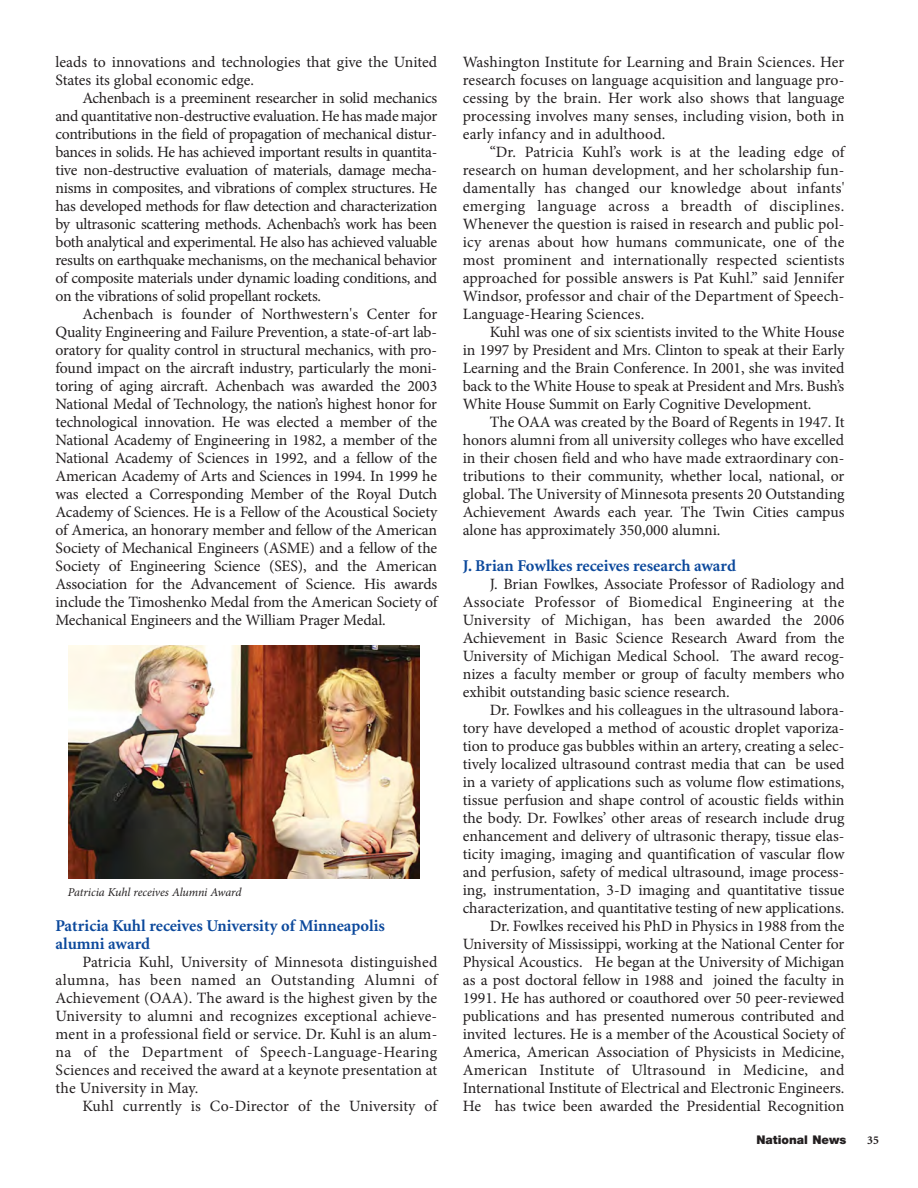
<style>
.page{position:relative;width:918px;height:1188px;background:#fff}
.page>*{position:absolute;margin:0;border:0;box-sizing:border-box;transform-origin:0 0}
.t1{font:700 16.5px/18px "Minion";color:#0c499c}
.t2{font:15.75px/18px "Minion Pro";color:#231f20;text-align:justify}
.t3{font:italic 12px "Minion Pro";letter-spacing:-.01em;color:#231f20}
.t4{font:900 12px "Helvetica Neue";color:#231f20}
.t5{font:700 12px "Minion";color:#231f20}
</style>
<div class="page">
<img style="left:68px;top:645px;width:351px;height:233px">
<p class="t2" style="left:55px;top:54px;width:383px">leads to innovations and technologies that give the United<br>States its global economic edge.</p>
<p class="t2" style="left:55px;top:90px;width:383px;text-indent:27px">Achenbach is a preeminent researcher in solid mechanics and quantitative non-destructive evaluation. He has made major contributions in the field of propagation of mechanical distur&shy;bances in solids. He has achieved important results in quantita&shy;tive non-destructive evaluation of materials, damage mecha&shy;nisms in composites, and vibrations of complex structures. He has developed methods for flaw detection and characterization by ultrasonic scattering methods. Achenbach’s work has been both analytical and experimental. He also has achieved valuable results on earthquake mechanisms, on the mechanical behavior of composite materials under dynamic loading conditions, and on the vibrations of solid propellant rockets.</p>
<p class="t2" style="left:55px;top:306px;width:383px;text-indent:27px">Achenbach is founder of Northwestern's Center for Quality Engineering and Failure Prevention, a state-of-art lab&shy;oratory for quality control in structural mechanics, with pro&shy;found impact on the aircraft industry, particularly the moni&shy;toring of aging aircraft. Achenbach was awarded the 2003<br>National Medal of Technology, the nation’s highest honor for technological innovation. He was elected a member of the National Academy of Engineering in 1982, a member of the National Academy of Sciences in 1992, and a fellow of the American Academy of Arts and Sciences in 1994. In 1999 he was elected a Corresponding Member of the Royal Dutch Academy of Sciences. He is a Fellow of the Acoustical Society of America, an honorary member and fellow of the American Society of Mechanical Engineers (ASME) and a fellow of the Society of Engineering Science (SES), and the American Association for the Advancement of Science. His awards include the Timoshenko Medal from the American Society of Mechanical Engineers and the William Prager Medal.</p>
<p class="t3" style="left:68px;top:887px;width:175px">Patricia Kuhl receives Alumni Award</p>
<p class="t1" style="left:55px;top:918px;width:331px">Patricia Kuhl receives University of Minneapolis alumni award</p>
<p class="t2" style="left:56px;top:954px;width:383px;text-indent:27px">Patricia Kuhl, University of Minnesota distinguished alumna, has been named an Outstanding Alumni of Achievement (OAA). The award is the highest given by the University to alumni and recognizes exceptional achieve&shy;ment in a professional field or service. Dr. Kuhl is an alum&shy;na of the Department of Speech-Language-Hearing Sciences and received the award at a keynote presentation at the University in May.</p>
<p class="t2" style="left:82px;top:1098px;width:356px">Kuhl currently is Co-Director of the University of</p>
<p class="t2" style="left:463px;top:54px;width:383px">Washington Institute for Learning and Brain Sciences. Her research focuses on language acquisition and language pro&shy;cessing by the brain. Her work also shows that language processing involves many senses, including vision, both in early infancy and in adulthood.</p>
<p class="t2" style="left:463px;top:144px;width:383px;text-indent:27px">“Dr. Patricia Kuhl’s work is at the leading edge of research on human development, and her scholarship fun&shy;damentally has changed our knowledge about infants' emerging language across a breadth of disciplines.<br>Whenever the question is raised in research and public pol&shy;icy arenas about how humans communicate, one of the most prominent and internationally respected scientists approached for possible answers is Pat Kuhl.” said Jennifer Windsor, professor and chair of the Department of Speech-Language-Hearing Sciences.</p>
<p class="t2" style="left:463px;top:324px;width:383px;text-indent:27px">Kuhl was one of six scientists invited to the White House in 1997 by President and Mrs. Clinton to speak at their Early Learning and the Brain Conference. In 2001, she was invited back to the White House to speak at President and Mrs. Bush’s White House Summit on Early Cognitive Development.</p>
<p class="t2" style="left:463px;top:414px;width:383px;text-indent:27px">The OAA was created by the Board of Regents in 1947. It honors alumni from all university colleges who have excelled in their chosen field and who have made extraordinary con&shy;tributions to their community, whether local, national, or global. The University of Minnesota presents 20 Outstanding Achievement Awards each year. The Twin Cities campus alone has approximately 350,000 alumni.</p>
<p class="t1" style="left:463px;top:558px;width:275px">J. Brian Fowlkes receives research award</p>
<p class="t2" style="left:463px;top:576px;width:383px;text-indent:27px">J. Brian Fowlkes, Associate Professor of Radiology and Associate Professor of Biomedical Engineering at the University of Michigan, has been awarded the 2006<br>Achievement in Basic Science Research Award from the University of Michigan Medical School. The award recog&shy;nizes a faculty member or group of faculty members who exhibit outstanding basic science research.</p>
<p class="t2" style="left:463px;top:702px;width:383px;text-align:right">Dr. Fowlkes and his colleagues in the ultrasound labora&shy;tory have developed a method of acoustic droplet vaporiza&shy;tion to produce gas bubbles within an artery, creating a selec&shy;tively localized ultrasound contrast media that can be used in a variety of applications such as volume flow estimations, tissue perfusion and shape control of acoustic fields within the body. Dr. Fowlkes’ other areas of research include drug enhancement and delivery of ultrasonic therapy, tissue elas&shy;ticity imaging, imaging and quantification of vascular flow and perfusion, safety of medical ultrasound, image process&shy;ing, instrumentation, 3-D imaging and quantitative tissue characterization, and quantitative testing of new applications.<br>Dr. Fowlkes received his PhD in Physics in 1988 from the University of Mississippi, working at the National Center for Physical Acoustics. He began at the University of Michigan as a post doctoral fellow in 1988 and joined the faculty in 1991. He has authored or coauthored over 50 peer-reviewed publications and has presented numerous contributed and invited lectures. He is a member of the Acoustical Society of America, American Association of Physicists in Medicine, American Institute of Ultrasound in Medicine, and International Institute of Electrical and Electronic Engineers.<br>He has twice been awarded the Presidential Recognition</p>
<p class="t4" style="left:756px;top:1135px;width:91px">National News</p>
<p class="t5" style="left:867px;top:1136px;width:13px">35</p>
</div>
